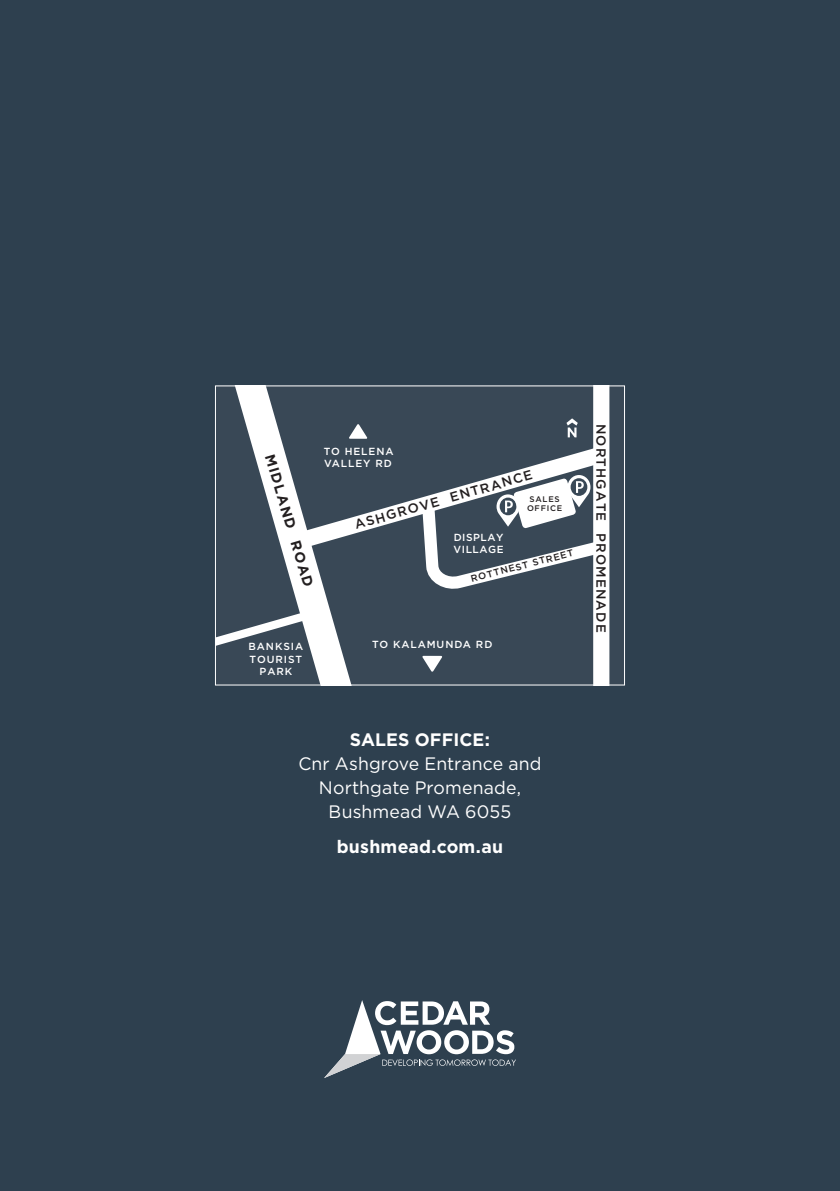
<style>
.page{position:relative;width:840px;height:1191px;background:#fff}
.page>*{position:absolute;margin:0;border:0;box-sizing:border-box;transform-origin:0 0}
._05_Body_txt{font:18px/24px "Gotham";letter-spacing:.01em;color:#fff;text-align:center}
._05_Body_txt-2{font:700 18px "Gotham";letter-spacing:.015em;color:#fff}
.t1{font:700 14.2px "Gotham";color:#231f20}
.t2{font:500 13.2px "Gotham";letter-spacing:.09em;color:#231f20}
.t3{font:500 10.2px/12.4px "Gotham";letter-spacing:.09em;color:#fff}
.t4{font:500 10.2px/12.4px "Gotham";letter-spacing:.05em;color:#fff}
.t5{font:500 9.4px "Gotham";color:#231f20}
.t6{font:500 8.2px/9.8px "Gotham";letter-spacing:.09em;color:#231f20;text-align:center}
.s1{font-weight:700}
</style>
<div class="page">
<div style="left:0;top:0;width:839px;height:1191px;background:#2e404f"></div>
<svg style="left:324px;top:1000px;width:191px;height:78px"></svg>
<div style="left:215px;top:386px;width:409px;height:299px;background:#394856"></div>
<svg style="left:235px;top:387px;width:116px;height:296px"></svg>
<div style="left:593px;top:386px;width:16px;height:299px;background:#fff"></div>
<svg style="left:217px;top:418px;width:393px;height:258px"></svg>
<div style="left:215px;top:385px;width:409px;height:300px;border:1px solid #fff"></div>
<p class="t1" style="left:278px;top:452px;width:140px;rotate:74deg">MIDLAND ROAD</p>
<p class="t3" style="left:324px;top:445px;width:71px">TO HELENA<br>VALLEY RD</p>
<p class="t2" style="left:352px;top:516px;width:186px;rotate:-16deg">ASHGROVE ENTRANCE</p>
<p class="t5" style="left:469px;top:572px;width:107px;rotate:-14deg">ROTTNEST STREET</p>
<p class="t6" style="left:526px;top:493px;width:37px">SALES<br>OFFICE</p>
<p class="t4" style="left:453px;top:531px;width:51px">DISPLAY<br>VILLAGE</p>
<p class="t3" style="left:248px;top:640px;width:56px;text-align:center">BANKSIA<br>TOURIST<br>PARK</p>
<p class="t3" style="left:372px;top:638px;width:122px">TO KALAMUNDA RD</p>
<p class="t2" style="left:609px;top:423px;width:210px;rotate:90deg">NORTHGATE PROMENADE</p>
<p class="_05_Body_txt" style="left:298px;top:727px;width:244px"><span class="s1">SALES OFFICE:<br></span>Cnr Ashgrove Entrance and<br>Northgate Promenade,<br>Bushmead WA 6055</p>
<p class="_05_Body_txt-2" style="left:336px;top:836px;width:168px">bushmead.com.au</p>
</div>
